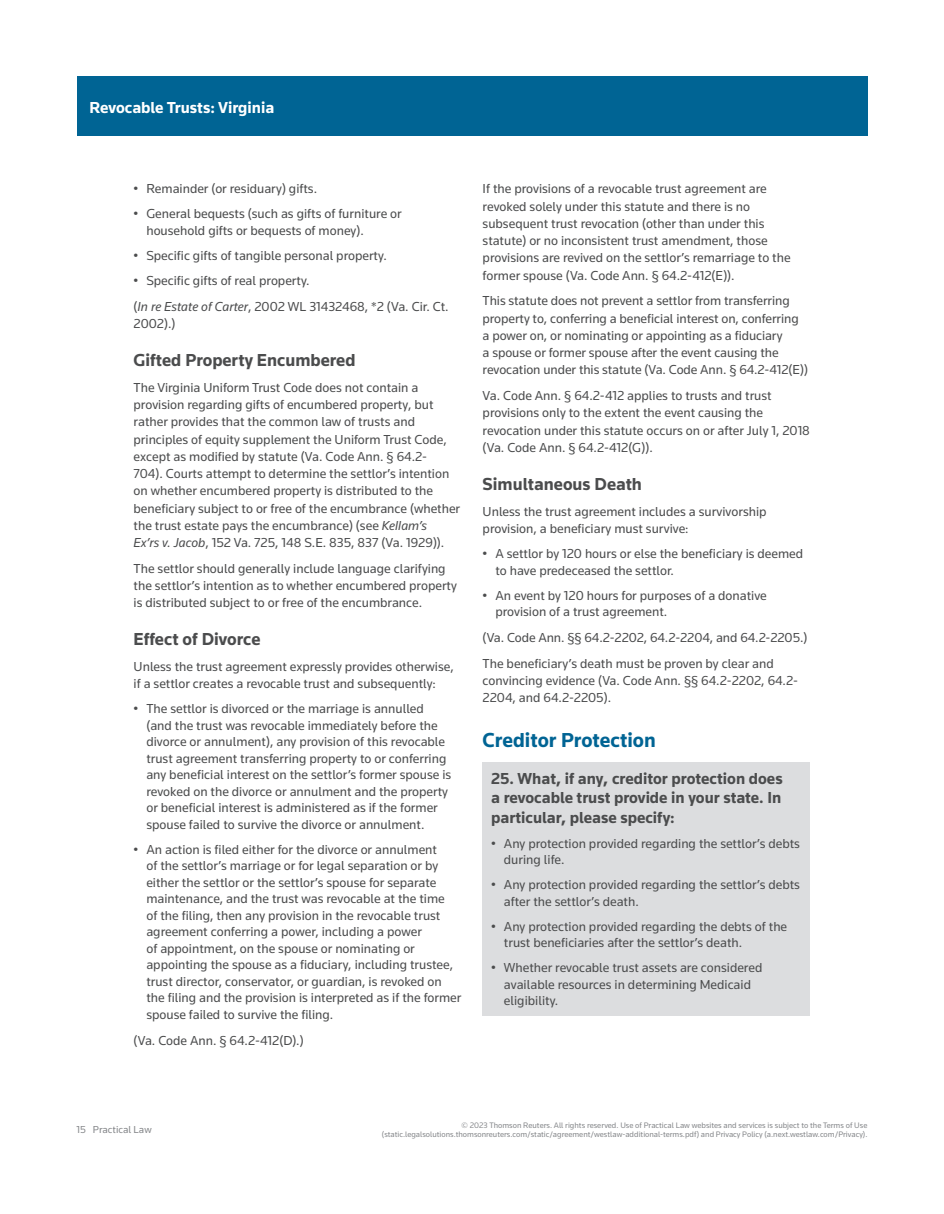
<style>
.page{position:relative;width:944px;height:1214px;background:#fff}
.page>*{position:absolute;margin:0;border:0;box-sizing:border-box;transform-origin:0 0}
.t1{font:700 21px "Knowledge";color:#006494}
.t2{font:700 18px "Knowledge";color:#4b4c4d}
.t3{font:700 16.5px/19.5px "Knowledge";color:#4b4c4d;text-align:justify}
.t4{font:700 16.5px "Knowledge";color:#fff}
.t5{font:13.5px/17.2px "Knowledge";color:#4b4c4d}
.t6{font:10.5px "Knowledge";color:#86888b}
.t7{font:8.25px/9.8px "Knowledge";color:#86888b;text-align:right}
.s1{font-style:italic}
</style>
<div class="page">
<div style="left:77px;top:77px;width:790px;height:59px;background:#006494"></div>
<div style="left:482px;top:762px;width:328px;height:253px;background:#dcdddf"></div>
<p class="t4" style="left:89px;top:97px;width:186px">Revocable Trusts: Virginia</p>
<p class="t5" style="left:134px;top:180px;width:185px">• Remainder (or residuary) gifts.</p>
<p class="t5" style="left:146px;top:205px;width:257px;line-height:16.5px;text-indent:-13px">• General bequests (such as gifts of furniture or household gifts or bequests of money).</p>
<p class="t5" style="left:134px;top:246px;width:255px">• Specific gifts of tangible personal property.</p>
<p class="t5" style="left:134px;top:267px;width:316px;line-height:25.8px">• Specific gifts of real property.<br>(<span class="s1">In re Estate of Carter</span>, 2002 WL 31432468, *2 (Va. Cir. Ct.</p>
<p class="t5" style="left:134px;top:314px;width:43px">2002).)</p>
<h2 class="t2" style="left:134px;top:349px;width:223px">Gifted Property Encumbered</h2>
<p class="t5" style="left:134px;top:378px;width:328px">The Virginia Uniform Trust Code does not contain a provision regarding gifts of encumbered property, but rather provides that the common law of trusts and principles of equity supplement the Uniform Trust Code, except as modified by statute (Va. Code Ann. § 64.2-<br>704). Courts attempt to determine the settlor’s intention on whether encumbered property is distributed to the beneficiary subject to or free of the encumbrance (whether the trust estate pays the encumbrance) (see <span class="s1">Kellam’s<br>Ex’rs v. Jacob</span>, 152 Va. 725, 148 S.E. 835, 837 (Va. 1929)).</p>
<p class="t5" style="left:134px;top:559px;width:325px">The settlor should generally include language clarifying the settlor’s intention as to whether encumbered property is distributed subject to or free of the encumbrance.</p>
<h2 class="t2" style="left:134px;top:628px;width:128px">Effect of Divorce</h2>
<p class="t5" style="left:134px;top:657px;width:321px">Unless the trust agreement expressly provides otherwise, if a settlor creates a revocable trust and subsequently:</p>
<p class="t5" style="left:146px;top:700px;width:306px;line-height:16.5px;text-indent:-13px">• The settlor is divorced or the marriage is annulled (and the trust was revocable immediately before the divorce or annulment), any provision of this revocable trust agreement transferring property to or conferring any beneficial interest on the settlor’s former spouse is revoked on the divorce or annulment and the property or beneficial interest is administered as if the former spouse failed to survive the divorce or annulment.</p>
<p class="t5" style="left:146px;top:841px;width:316px;line-height:16.5px;text-indent:-13px">• An action is filed either for the divorce or annulment<br>of the settlor’s marriage or for legal separation or by either the settlor or the settlor’s spouse for separate maintenance, and the trust was revocable at the time<br>of the filing, then any provision in the revocable trust agreement conferring a power, including a power<br>of appointment, on the spouse or nominating or appointing the spouse as a fiduciary, including trustee, trust director, conservator, or guardian, is revoked on the filing and the provision is interpreted as if the former spouse failed to survive the filing.</p>
<p class="t5" style="left:134px;top:1031px;width:172px">(Va. Code Ann. § 64.2-412(D).)</p>
<p class="t5" style="left:482px;top:180px;width:309px">If the provisions of a revocable trust agreement are revoked solely under this statute and there is no subsequent trust revocation (other than under this statute) or no inconsistent trust amendment, those provisions are revived on the settlor’s remarriage to the former spouse (Va. Code Ann. § 64.2-412(E)).</p>
<p class="t5" style="left:482px;top:292px;width:327px">This statute does not prevent a settlor from transferring property to, conferring a beneficial interest on, conferring a power on, or nominating or appointing as a fiduciary<br>a spouse or former spouse after the event causing the revocation under this statute (Va. Code Ann. § 64.2-412(E))</p>
<p class="t5" style="left:482px;top:387px;width:329px">Va. Code Ann. § 64.2-412 applies to trusts and trust provisions only to the extent the event causing the revocation under this statute occurs on or after July 1, 2018 (Va. Code Ann. § 64.2-412(G)).</p>
<h2 class="t2" style="left:482px;top:473px;width:161px">Simultaneous Death</h2>
<p class="t5" style="left:482px;top:502px;width:285px">Unless the trust agreement includes a survivorship provision, a beneficiary must survive:</p>
<p class="t5" style="left:495px;top:545px;width:309px;line-height:16.5px;text-indent:-13px">• A settlor by 120 hours or else the beneficiary is deemed to have predeceased the settlor.</p>
<p class="t5" style="left:495px;top:586px;width:273px;line-height:16.5px;text-indent:-13px">• An event by 120 hours for purposes of a donative provision of a trust agreement.</p>
<p class="t5" style="left:482px;top:624px;width:326px;line-height:25.8px">(Va. Code Ann. §§ 64.2-2202, 64.2-2204, and 64.2-2205.)<br>The beneficiary’s death must be proven by clear and</p>
<p class="t5" style="left:482px;top:671px;width:317px">convincing evidence (Va. Code Ann. §§ 64.2-2202, 64.2-<br>2204, and 64.2-2205).</p>
<h1 class="t1" style="left:482px;top:727px;width:175px">Creditor Protection</h1>
<p class="t3" style="left:491px;top:768px;width:293px">25. What, if any, creditor protection does a revocable trust provide in your state. In particular, please specify:</p>
<p class="t5" style="left:504px;top:834px;width:297px;line-height:16.5px;text-indent:-13px">• Any protection provided regarding the settlor’s debts during life.</p>
<p class="t5" style="left:504px;top:876px;width:297px;line-height:16.5px;text-indent:-13px">• Any protection provided regarding the settlor’s debts after the settlor’s death.</p>
<p class="t5" style="left:504px;top:917px;width:285px;line-height:16.5px;text-indent:-13px">• Any protection provided regarding the debts of the trust beneficiaries after the settlor’s death.</p>
<p class="t5" style="left:504px;top:959px;width:260px;line-height:16.5px;text-indent:-13px">• Whether revocable trust assets are considered available resources in determining Medicaid eligibility.</p>
<p class="t6" style="left:77px;top:1123px;width:77px">15 Practical Law</p>
<p class="t7" style="left:382px;top:1119px;width:487px">© 2023 Thomson Reuters. All rights reserved. Use of Practical Law websites and services is subject to the Terms of Use (static.legalsolutions.thomsonreuters.com/static/agreement/westlaw-additional-terms.pdf) and Privacy Policy (a.next.westlaw.com/Privacy).</p>
</div>
